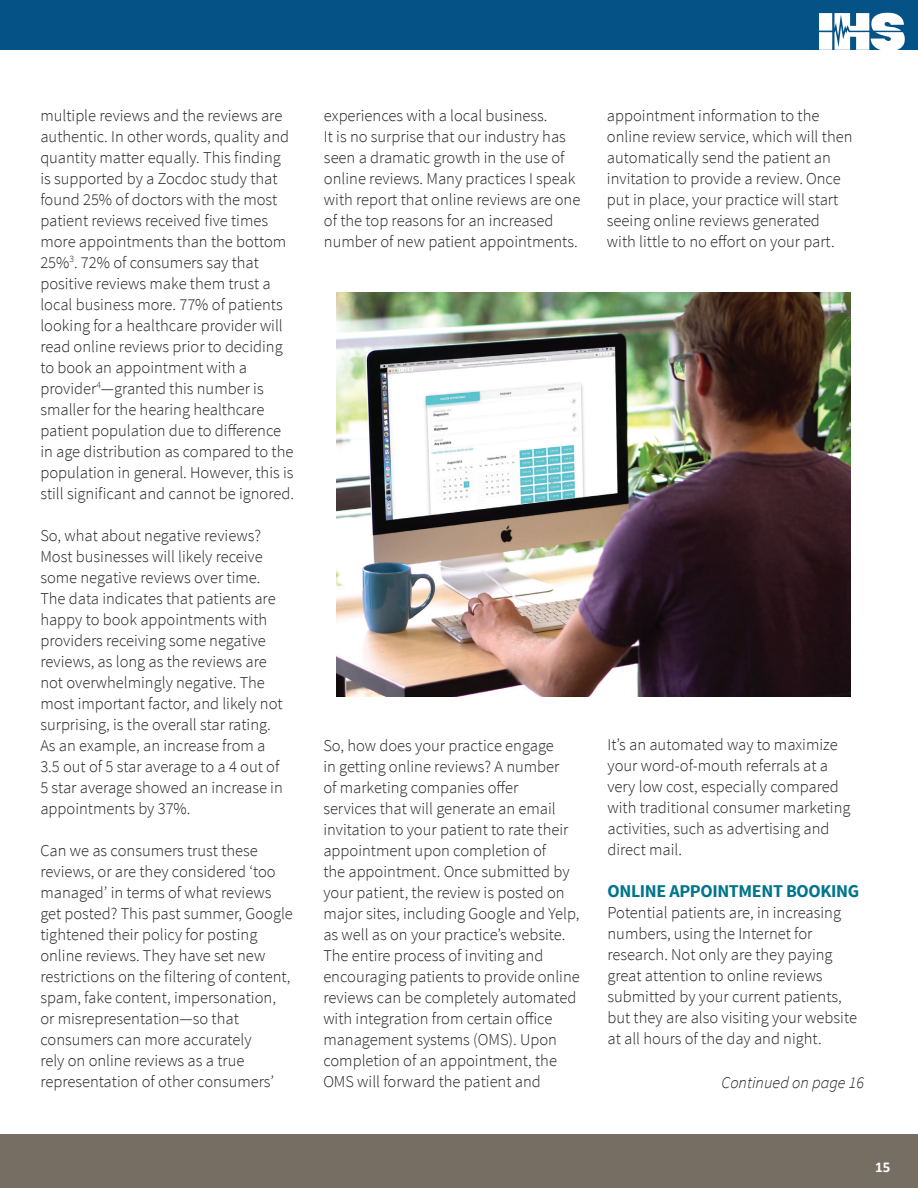
<style>
.page{position:relative;width:918px;height:1188px;background:#fff}
.page>*{position:absolute;margin:0;border:0;box-sizing:border-box;transform-origin:0 0}
.t1{font:700 18px "Source Sans Pro";letter-spacing:-.02em;color:#00758c}
.t2{font:300 16.5px/21px "Source Sans Pro";color:#231f20}
.t3{font:italic 300 16.5px "Source Sans Pro";color:#231f20}
.t4{font:700 15px "Calibri";color:#fff}
</style>
<div class="page">
<div style="left:0;top:0;width:918px;height:50px;background:#055287"></div>
<svg style="left:819px;top:12px;width:86px;height:38px"></svg>
<div style="left:0;top:1134px;width:918px;height:54px;background:#776e63"></div>
<img style="left:337px;top:292px;width:514px;height:404px">
<p class="t2" style="left:40px;top:106px;width:255px">multiple reviews and the reviews are authentic. In other words, quality and quantity matter equally. This finding is supported by a Zocdoc study that found 25% of doctors with the most patient reviews received five times more appointments than the bottom 25%<sup>3</sup>. 72% of consumers say that positive reviews make them trust a local business more. 77% of patients looking for a healthcare provider will read online reviews prior to deciding to book an appointment with a provider<sup>4</sup>—granted this number is smaller for the hearing healthcare patient population due to difference in age distribution as compared to the population in general. However, this is still significant and cannot be ignored.</p>
<p class="t2" style="left:40px;top:526px;width:244px">So, what about negative reviews?<br>Most businesses will likely receive some negative reviews over time.<br>The data indicates that patients are happy to book appointments with providers receiving some negative reviews, as long as the reviews are not overwhelmingly negative. The most important factor, and likely not surprising, is the overall star rating.<br>As an example, an increase from a 3.5 out of 5 star average to a 4 out of 5 star average showed an increase in appointments by 37%.</p>
<p class="t2" style="left:40px;top:841px;width:254px">Can we as consumers trust these reviews, or are they considered ‘too managed’ in terms of what reviews get posted? This past summer, Google tightened their policy for posting online reviews. They have set new restrictions on the filtering of content, spam, fake content, impersonation, or misrepresentation—so that consumers can more accurately<br>rely on online reviews as a true representation of other consumers’</p>
<p class="t2" style="left:324px;top:106px;width:258px">experiences with a local business.<br>It is no surprise that our industry has seen a dramatic growth in the use of online reviews. Many practices I speak with report that online reviews are one of the top reasons for an increased number of new patient appointments.</p>
<p class="t2" style="left:607px;top:106px;width:247px">appointment information to the online review service, which will then automatically send the patient an invitation to provide a review. Once put in place, your practice will start seeing online reviews generated with little to no effort on your part.</p>
<p class="t2" style="left:323px;top:736px;width:258px">So, how does your practice engage<br>in getting online reviews? A number<br>of marketing companies offer<br>services that will generate an email invitation to your patient to rate their appointment upon completion of<br>the appointment. Once submitted by your patient, the review is posted on major sites, including Google and Yelp, as well as on your practice’s website.<br>The entire process of inviting and encouraging patients to provide online reviews can be completely automated with integration from certain office management systems (OMS). Upon completion of an appointment, the OMS will forward the patient and</p>
<p class="t2" style="left:608px;top:736px;width:245px">It’s an automated way to maximize your word-of-mouth referrals at a very low cost, especially compared with traditional consumer marketing activities, such as advertising and direct mail.</p>
<p class="t1" style="left:608px;top:881px;width:253px">ONLINE APPOINTMENT BOOKING</p>
<p class="t2" style="left:608px;top:904px;width:251px">Potential patients are, in increasing numbers, using the Internet for research. Not only are they paying great attention to online reviews submitted by your current patients, but they are also visiting your website at all hours of the day and night.</p>
<p class="t3" style="left:721px;top:1076px;width:144px">Continued on page 16</p>
<p class="t4" style="left:875px;top:1158px;width:17px">15</p>
</div>
